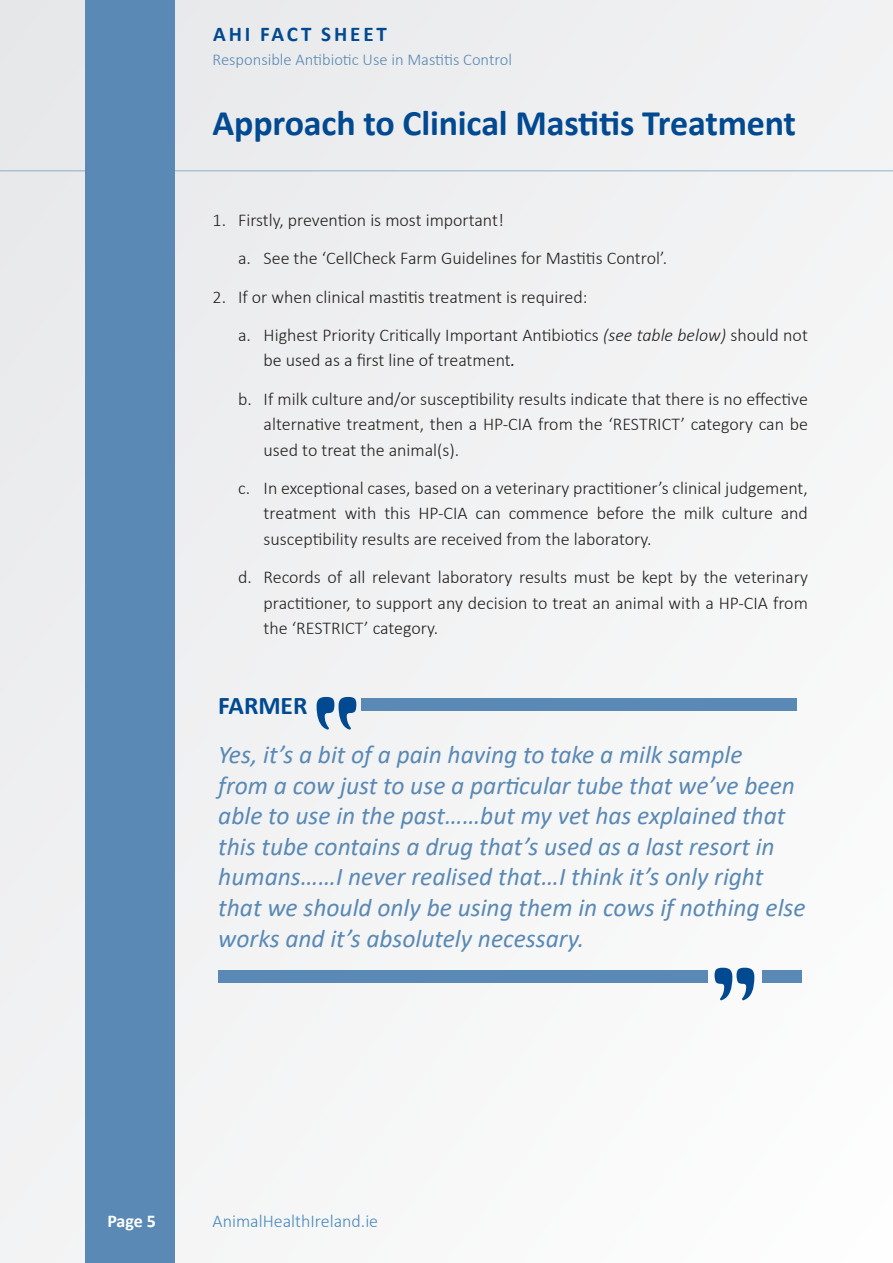
<style>
.page{position:relative;width:893px;height:1263px;background:#f2f3f4}
.page>*{position:absolute;margin:0;border:0;box-sizing:border-box;transform-origin:0 0}
.t1{font:166.5px "Aladin";color:#014990}
.t2{font:700 36px "Calibri";letter-spacing:-.005em;color:#014990}
.t3{font:italic 25.5px/30.6px "Calibri";color:#5989b4}
.t4{font:700 25.5px "Calibri";color:#014990}
.t5{font:700 21px "Calibri";letter-spacing:.14em;color:#014990}
.t6{font:300 18px/25.5px "Calibri";color:#231f20}
.t7{font:300 18px "Calibri";color:#4a89be}
.t8{font:700 18px "Calibri";color:#fff}
.t9{font:300 16.5px "Calibri";color:#5989b4}
.s1{font-style:italic}
.s2{font-weight:400;font-style:italic}
</style>
<div class="page">
<div style="left:85px;top:0;width:89px;height:1263px;background:#5989b4"></div>
<div style="left:763px;top:970px;width:39px;height:13px;background:#5989b4"></div>
<div style="left:361px;top:698px;width:436px;height:13px;background:#5989b4"></div>
<div style="left:218px;top:970px;width:490px;height:13px;background:#5989b4"></div>
<hr style="left:0;top:170px;width:893px;height:1px;background:#5989b4">
<p class="t5" style="left:213px;top:20px;width:176px">AHI FACT SHEET</p>
<p class="t9" style="left:213px;top:49px;width:301px">Responsible Antibiotic Use in Mastitis Control</p>
<h2 class="t2" style="left:213px;top:98px;width:585px">Approach to Clinical Mastitis Treatment</h2>
<p class="t6" style="left:238px;top:201px;width:430px;line-height:38.2px;text-indent:-26px">1. Firstly, prevention is most important!<br>a. See the ‘CellCheck Farm Guidelines for Mastitis Control’.</p>
<p class="t6" style="left:238px;top:277px;width:571px;line-height:38.2px;text-indent:-26px">2. If or when clinical mastitis treatment is required:<br>a. Highest Priority Critically Important Antibiotics <span class="s1">(see table below)</span> should not</p>
<p class="t6" style="left:238px;top:341px;width:571px;line-height:38.2px;text-indent:26px">be used as a first line of treatment<span class="s2">.<br></span>b. If milk culture and/or susceptibility results indicate that there is no effective</p>
<p class="t6" style="left:264px;top:411px;width:546px">alternative treatment, then a HP-CIA from the ‘RESTRICT’ category can be used to treat the animal(s).</p>
<p class="t6" style="left:264px;top:475px;width:546px;text-align:justify;text-indent:-26px">c. In exceptional cases, based on a veterinary practitioner’s clinical judgement, treatment with this HP-CIA can commence before the milk culture and susceptibility results are received from the laboratory.</p>
<p class="t6" style="left:264px;top:564px;width:546px;text-align:justify;text-indent:-26px">d. Records of all relevant laboratory results must be kept by the veterinary practitioner, to support any decision to treat an animal with a HP-CIA from the ‘RESTRICT’ category.</p>
<h3 class="t4" style="left:218px;top:687px;width:91px">FARMER</h3>
<h1 class="t1" style="left:310px;top:664px;width:51px">“</h1>
<p class="t3" style="left:218px;top:738px;width:589px">Yes, it’s a bit of a pain having to take a milk sample<br>from a cow just to use a particular tube that we’ve been able to use in the past……but my vet has explained that this tube contains a drug that’s used as a last resort in humans……I never realised that…I think it’s only right that we should only be using them in cows if nothing else works and it’s absolutely necessary.</p>
<h1 class="t1" style="left:711px;top:935px;width:49px">”</h1>
<p class="t8" style="left:107px;top:1208px;width:50px">Page 5</p>
<p class="t7" style="left:213px;top:1210px;width:167px">AnimalHealthIreland.ie</p>
</div>
